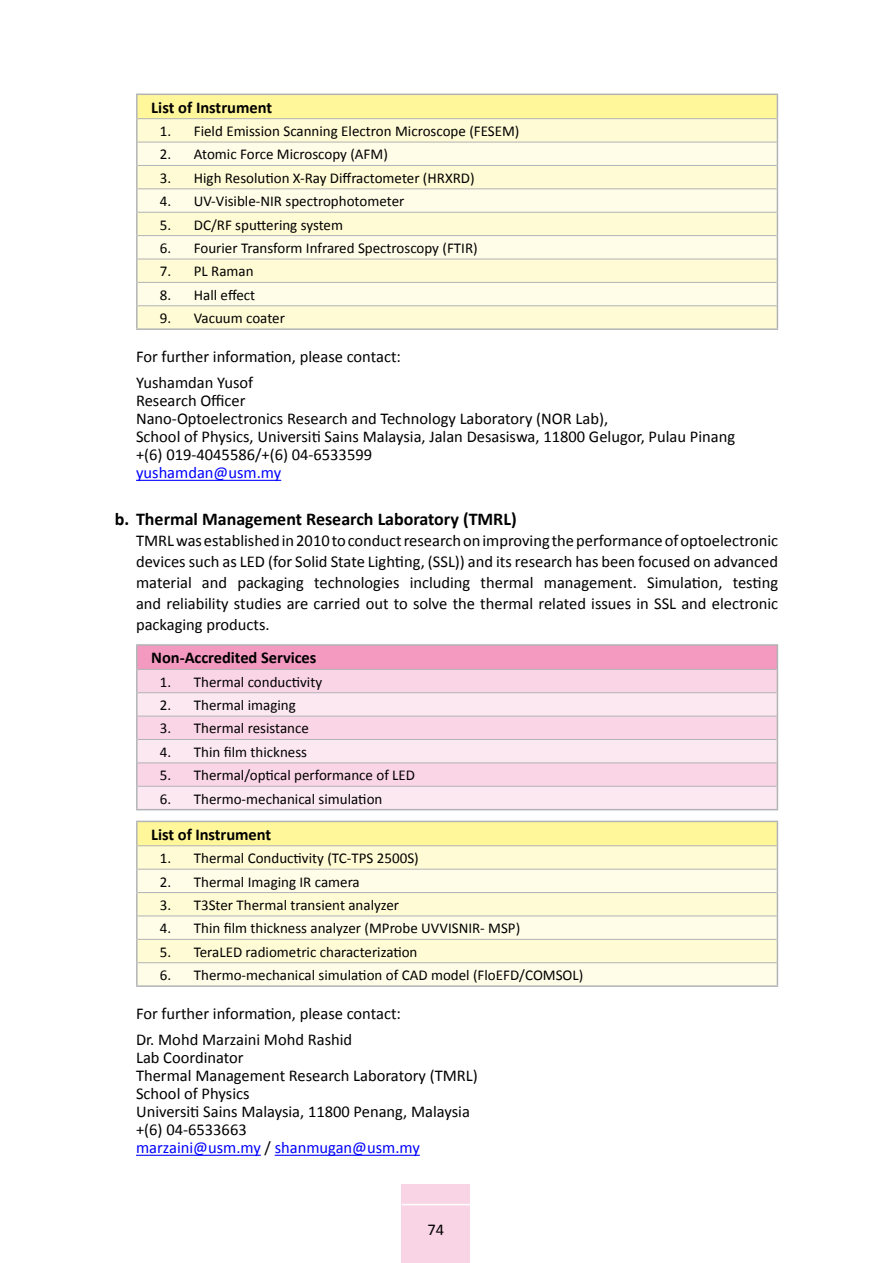
<style>
.page{position:relative;width:893px;height:1263px;background:#fff}
.page>*{position:absolute;margin:0;border:0;box-sizing:border-box;transform-origin:0 0}
.t1{font:700 18px "Calibri";color:#000}
.t2{font:16.5px/18px "Calibri";color:#000}
.t3{font:700 16.5px "Calibri";letter-spacing:-.005em;color:#000}
.t4{font:16.5px "Calibri";color:#00f}
.t5{font:15px "Calibri";color:#000}
.s1{color:#00f}
</style>
<div class="page">
<div style="left:402px;top:1184px;width:68px;height:79px;background:#f9d4e4"></div>
<hr style="left:402px;top:1204px;width:68px;height:1px;background:#fff">
<hr style="left:136px;top:480px;width:145px;height:1px;background:#00f">
<hr style="left:136px;top:1155px;width:125px;height:1px;background:#00f">
<hr style="left:275px;top:1155px;width:145px;height:1px;background:#00f">
<div style="left:137px;top:94px;width:640px;height:25px;background:#fff799"></div>
<div style="left:138px;top:119px;width:639px;height:209px;background:#fffbd5"></div>
<svg style="left:138px;top:143px;width:639px;height:163px;background:#fdfadf"></svg>
<hr style="left:136px;top:94px;width:642px;height:1px;background:#b1b3b5">
<hr style="left:136px;top:95px;width:2px;height:24px;background:#b1b3b5">
<hr style="left:136px;top:119px;width:2px;height:23px;background:#b1b3b5">
<hr style="left:136px;top:142px;width:2px;height:23px;background:#b1b3b5">
<hr style="left:136px;top:165px;width:2px;height:24px;background:#b1b3b5">
<hr style="left:136px;top:189px;width:2px;height:23px;background:#b1b3b5">
<hr style="left:136px;top:212px;width:2px;height:24px;background:#b1b3b5">
<hr style="left:136px;top:236px;width:2px;height:23px;background:#b1b3b5">
<hr style="left:136px;top:259px;width:2px;height:23px;background:#b1b3b5">
<hr style="left:136px;top:282px;width:2px;height:24px;background:#b1b3b5">
<hr style="left:136px;top:306px;width:2px;height:22px;background:#b1b3b5">
<svg style="left:777px;top:95px;width:1px;height:233px"></svg>
<hr style="left:136px;top:328px;width:642px;height:2px;background:#b1b3b5">
<hr style="left:138px;top:118px;width:639px;height:1px;background:#b1b3b5">
<hr style="left:138px;top:142px;width:639px;height:1px;background:#b1b3b5">
<hr style="left:138px;top:189px;width:639px;height:1px;background:#b1b3b5">
<hr style="left:138px;top:212px;width:639px;height:1px;background:#b1b3b5">
<hr style="left:138px;top:235px;width:639px;height:1px;background:#b1b3b5">
<hr style="left:138px;top:259px;width:639px;height:1px;background:#b1b3b5">
<hr style="left:138px;top:282px;width:639px;height:1px;background:#b1b3b5">
<hr style="left:138px;top:306px;width:639px;height:1px;background:#b1b3b5">
<hr style="left:138px;top:165px;width:639px;height:1px;background:#b1b3b5">
<div style="left:137px;top:645px;width:640px;height:24px;background:#f49ac1"></div>
<div style="left:138px;top:670px;width:639px;height:22px;background:#fad5e5"></div>
<svg style="left:138px;top:693px;width:639px;height:116px;background:#fadfeb"></svg>
<hr style="left:136px;top:644px;width:642px;height:2px;background:#b1b3b5">
<hr style="left:136px;top:646px;width:2px;height:23px;background:#b1b3b5">
<hr style="left:136px;top:669px;width:2px;height:24px;background:#b1b3b5">
<hr style="left:136px;top:693px;width:2px;height:23px;background:#b1b3b5">
<hr style="left:136px;top:716px;width:2px;height:23px;background:#b1b3b5">
<hr style="left:136px;top:739px;width:2px;height:24px;background:#b1b3b5">
<hr style="left:136px;top:763px;width:2px;height:23px;background:#b1b3b5">
<hr style="left:136px;top:786px;width:2px;height:23px;background:#b1b3b5">
<svg style="left:777px;top:646px;width:1px;height:163px"></svg>
<hr style="left:136px;top:809px;width:642px;height:1px;background:#b1b3b5">
<hr style="left:138px;top:669px;width:639px;height:1px;background:#b1b3b5">
<hr style="left:138px;top:692px;width:639px;height:1px;background:#b1b3b5">
<hr style="left:138px;top:716px;width:639px;height:1px;background:#b1b3b5">
<hr style="left:138px;top:739px;width:639px;height:1px;background:#b1b3b5">
<hr style="left:138px;top:763px;width:639px;height:1px;background:#b1b3b5">
<hr style="left:138px;top:786px;width:639px;height:1px;background:#b1b3b5">
<div style="left:137px;top:821px;width:640px;height:25px;background:#fff799"></div>
<svg style="left:138px;top:846px;width:639px;height:23px;background:#fcf9d4"></svg>
<svg style="left:138px;top:870px;width:639px;height:115px;background:#fefbdf"></svg>
<hr style="left:136px;top:821px;width:642px;height:1px;background:#b1b3b5">
<hr style="left:136px;top:822px;width:2px;height:24px;background:#b1b3b5">
<hr style="left:136px;top:846px;width:2px;height:23px;background:#b1b3b5">
<hr style="left:136px;top:869px;width:2px;height:23px;background:#b1b3b5">
<hr style="left:136px;top:892px;width:2px;height:24px;background:#b1b3b5">
<hr style="left:136px;top:916px;width:2px;height:23px;background:#b1b3b5">
<hr style="left:136px;top:939px;width:2px;height:24px;background:#b1b3b5">
<hr style="left:136px;top:963px;width:2px;height:22px;background:#b1b3b5">
<svg style="left:777px;top:822px;width:1px;height:163px"></svg>
<hr style="left:136px;top:985px;width:642px;height:2px;background:#b1b3b5">
<hr style="left:138px;top:845px;width:639px;height:1px;background:#b1b3b5">
<hr style="left:138px;top:869px;width:639px;height:1px;background:#b1b3b5">
<hr style="left:138px;top:892px;width:639px;height:1px;background:#b1b3b5">
<hr style="left:138px;top:916px;width:639px;height:1px;background:#b1b3b5">
<hr style="left:138px;top:939px;width:639px;height:1px;background:#b1b3b5">
<hr style="left:138px;top:962px;width:639px;height:1px;background:#b1b3b5">
<p class="t3" style="left:151px;top:97px;width:122px">List of Instrument</p>
<p class="t5" style="left:160px;top:122px;width:361px">1. Field Emission Scanning Electron Microscope (FESEM)</p>
<p class="t5" style="left:160px;top:145px;width:230px">2. Atomic Force Microscopy (AFM)</p>
<p class="t5" style="left:160px;top:168px;width:316px">3. High Resolution X-Ray Diffractometer (HRXRD)</p>
<p class="t5" style="left:160px;top:192px;width:246px">4. UV-Visible-NIR spectrophotometer</p>
<p class="t5" style="left:160px;top:215px;width:185px">5. DC/RF sputtering system</p>
<p class="t5" style="left:160px;top:238px;width:319px">6. Fourier Transform Infrared Spectroscopy (FTIR)</p>
<p class="t5" style="left:160px;top:262px;width:95px">7. PL Raman</p>
<p class="t5" style="left:160px;top:285px;width:97px">8. Hall effect</p>
<p class="t5" style="left:160px;top:309px;width:127px">9. Vacuum coater</p>
<p class="t2" style="left:136px;top:343px;width:266px;line-height:26.5px">For further information, please contact:<br>Yushamdan Yusof</p>
<p class="t2" style="left:136px;top:392px;width:601px">Research Officer<br>Nano-Optoelectronics Research and Technology Laboratory (NOR Lab),<br>School of Physics, Universiti Sains Malaysia, Jalan Desasiswa, 11800 Gelugor, Pulau Pinang +(6) 019-4045586/+(6) 04-6533599</p>
<p class="t4" style="left:136px;top:462px;width:147px">yushamdan@usm.my</p>
<p class="t1" style="left:115px;top:507px;width:403px">b. Thermal Management Research Laboratory (TMRL)</p>
<p class="t2" style="left:136px;top:530px;width:644px;line-height:21px;text-align:justify">TMRL was established in 2010 to conduct research on improving the performance of optoelectronic devices such as LED (for Solid State Lighting, (SSL)) and its research has been focused on advanced material and packaging technologies including thermal management. Simulation, testing and reliability studies are carried out to solve the thermal related issues in SSL and electronic packaging products.</p>
<p class="t3" style="left:151px;top:647px;width:167px">Non-Accredited Services</p>
<p class="t5" style="left:160px;top:672px;width:164px">1. Thermal conductivity</p>
<p class="t5" style="left:160px;top:695px;width:137px">2. Thermal imaging</p>
<p class="t5" style="left:160px;top:719px;width:151px">3. Thermal resistance</p>
<p class="t5" style="left:160px;top:742px;width:149px">4. Thin film thickness</p>
<p class="t5" style="left:160px;top:766px;width:257px">5. Thermal/optical performance of LED</p>
<p class="t5" style="left:160px;top:789px;width:224px">6. Thermo-mechanical simulation</p>
<p class="t3" style="left:151px;top:824px;width:121px">List of Instrument</p>
<p class="t5" style="left:160px;top:849px;width:260px">1. Thermal Conductivity (TC-TPS 2500S)</p>
<p class="t5" style="left:160px;top:872px;width:201px">2. Thermal Imaging IR camera</p>
<p class="t5" style="left:160px;top:895px;width:241px">3. T3Ster Thermal transient analyzer</p>
<p class="t5" style="left:160px;top:919px;width:362px">4. Thin film thickness analyzer (MProbe UVVISNIR- MSP)</p>
<p class="t5" style="left:160px;top:942px;width:259px">5. TeraLED radiometric characterization</p>
<p class="t5" style="left:160px;top:965px;width:425px">6. Thermo-mechanical simulation of CAD model (FloEFD/COMSOL)</p>
<p class="t2" style="left:136px;top:1000px;width:266px;line-height:26.5px">For further information, please contact:<br>Dr. Mohd Marzaini Mohd Rashid</p>
<p class="t2" style="left:136px;top:1049px;width:343px">Lab Coordinator<br>Thermal Management Research Laboratory (TMRL)<br>School of Physics<br>Universiti Sains Malaysia, 11800 Penang, Malaysia +(6) 04-6533663<br><span class="s1">marzaini@usm.my</span> / <span class="s1">shanmugan@usm.my</span></p>
<p class="t2" style="left:427px;top:1221px;width:18px">74</p>
</div>
